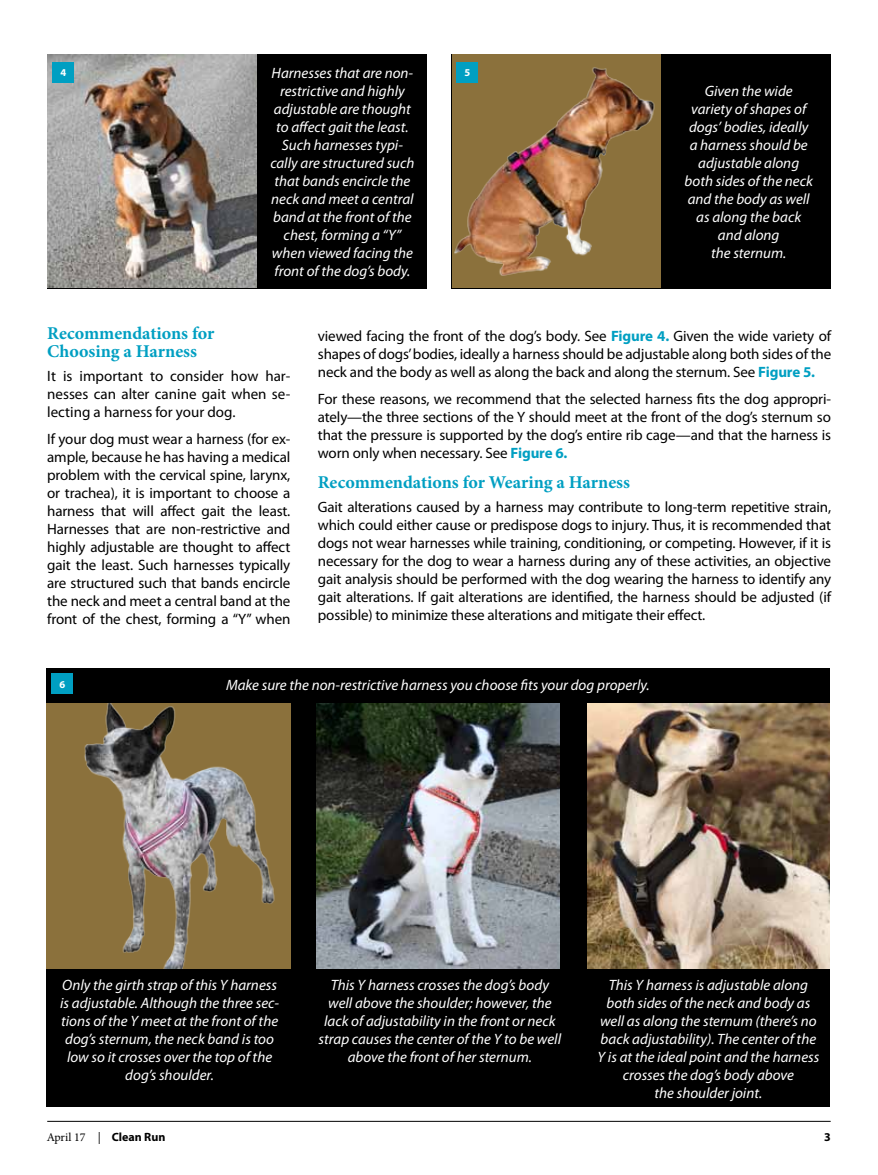
<style>
.page{position:relative;width:878px;height:1175px;background:#fff}
.page>*{position:absolute;margin:0;border:0;box-sizing:border-box;transform-origin:0 0}
.t1{font:700 18px/18px "Minion Pro";color:#009fc2}
.t2{font:15px/18px "Myriad Pro";letter-spacing:-.01em;color:#000;text-align:justify}
.t3{font:italic 15px/18px "Myriad Pro";color:#fff;text-align:center}
.t4{font:12px "Minion Pro";color:#000}
.t5{font:700 12px "Myriad Pro";color:#000}
.t6{font:700 10.5px "Myriad Pro";color:#fff}
.s1{font-weight:700;color:#009fc2}
.s2{font-family:"Myriad Pro";font-weight:700}
</style>
<div class="page">
<hr style="left:47px;top:1120px;width:783px;height:1px;background:#000">
<div style="left:48px;top:54px;width:379px;height:234px;background:#000"></div>
<div style="left:451px;top:54px;width:379px;height:234px;background:#000"></div>
<img style="left:48px;top:54px;width:208px;height:234px">
<div style="left:451px;top:54px;width:209px;height:234px;background:#8b713c"></div>
<img style="left:451px;top:62px;width:204px;height:216px">
<div style="left:53px;top:62px;width:21px;height:21px;background:#009fc2"></div>
<div style="left:456px;top:62px;width:22px;height:21px;background:#009fc2"></div>
<div style="left:47px;top:668px;width:782px;height:439px;background:#000"></div>
<img style="left:47px;top:703px;width:244px;height:266px">
<img style="left:317px;top:703px;width:242px;height:266px">
<img style="left:587px;top:703px;width:242px;height:266px">
<div style="left:51px;top:673px;width:22px;height:21px;background:#009fc2"></div>
<p class="t3" style="left:270px;top:63px;width:146px">Harnesses that are non&shy;restrictive and highly adjustable are thought to affect gait the least.<br>Such harnesses typi&shy;cally are structured such that bands encircle the neck and meet a central band at the front of the chest, forming a “Y” when viewed facing the front of the dog’s body.</p>
<p class="t6" style="left:60px;top:66px;width:7px">4</p>
<p class="t6" style="left:464px;top:66px;width:7px">5</p>
<p class="t3" style="left:684px;top:81px;width:130px">Given the wide variety of shapes of dogs’ bodies, ideally a harness should be adjustable along both sides of the neck and the body as well as along the back and along<br>the sternum.</p>
<p class="t1" style="left:47px;top:324px;width:169px">Recommendations for<br>Choosing a Harness</p>
<p class="t2" style="left:47px;top:367px;width:245px">It is important to consider how har&shy;nesses can alter canine gait when se&shy;lecting a harness for your dog.</p>
<p class="t2" style="left:47px;top:430px;width:245px">If your dog must wear a harness (for ex&shy;ample, because he has having a medical problem with the cervical spine, larynx, or trachea), it is important to choose a harness that will affect gait the least.<br>Harnesses that are non-restrictive and highly adjustable are thought to affect gait the least. Such harnesses typically are structured such that bands encircle the neck and meet a central band at the front of the chest, forming a “Y” when</p>
<p class="t2" style="left:318px;top:327px;width:515px">viewed facing the front of the dog’s body. See <span class="s1">Figure 4.</span> Given the wide variety of shapes of dogs’ bodies, ideally a harness should be adjustable along both sides of the neck and the body as well as along the back and along the sternum. See <span class="s1">Figure 5.</span></p>
<p class="t2" style="left:318px;top:390px;width:514px">For these reasons, we recommend that the selected harness fits the dog appropri&shy;ately—the three sections of the Y should meet at the front of the dog’s sternum so that the pressure is supported by the dog’s entire rib cage—and that the harness is worn only when necessary. See <span class="s1">Figure 6.</span></p>
<p class="t1" style="left:318px;top:473px;width:314px">Recommendations for Wearing a Harness</p>
<p class="t2" style="left:318px;top:498px;width:515px">Gait alterations caused by a harness may contribute to long-term repetitive strain, which could either cause or predispose dogs to injury. Thus, it is recommended that dogs not wear harnesses while training, conditioning, or competing. However, if it is necessary for the dog to wear a harness during any of these activities, an objective gait analysis should be performed with the dog wearing the harness to identify any gait alterations. If gait alterations are identified, the harness should be adjusted (if possible) to minimize these alterations and mitigate their effect.</p>
<p class="t6" style="left:59px;top:677px;width:7px">6</p>
<p class="t3" style="left:226px;top:675px;width:425px">Make sure the non-restrictive harness you choose fits your dog properly.</p>
<p class="t3" style="left:60px;top:975px;width:220px">Only the girth strap of this Y harness is adjustable. Although the three sec&shy;tions of the Y meet at the front of the dog’s sternum, the neck band is too low so it crosses over the top of the dog’s shoulder.</p>
<p class="t3" style="left:318px;top:975px;width:244px">This Y harness crosses the dog’s body well above the shoulder; however, the lack of adjustability in the front or neck strap causes the center of the Y to be well above the front of her sternum.</p>
<p class="t3" style="left:597px;top:975px;width:223px">This Y harness is adjustable along both sides of the neck and body as well as along the sternum (there’s no back adjustability). The center of the<br>Y is at the ideal point and the harness crosses the dog’s body above<br>the shoulder joint.</p>
<p class="t4" style="left:47px;top:1128px;width:120px">April 17 | <span class="s2">Clean Run</span></p>
<p class="t5" style="left:824px;top:1128px;width:8px">3</p>
</div>
